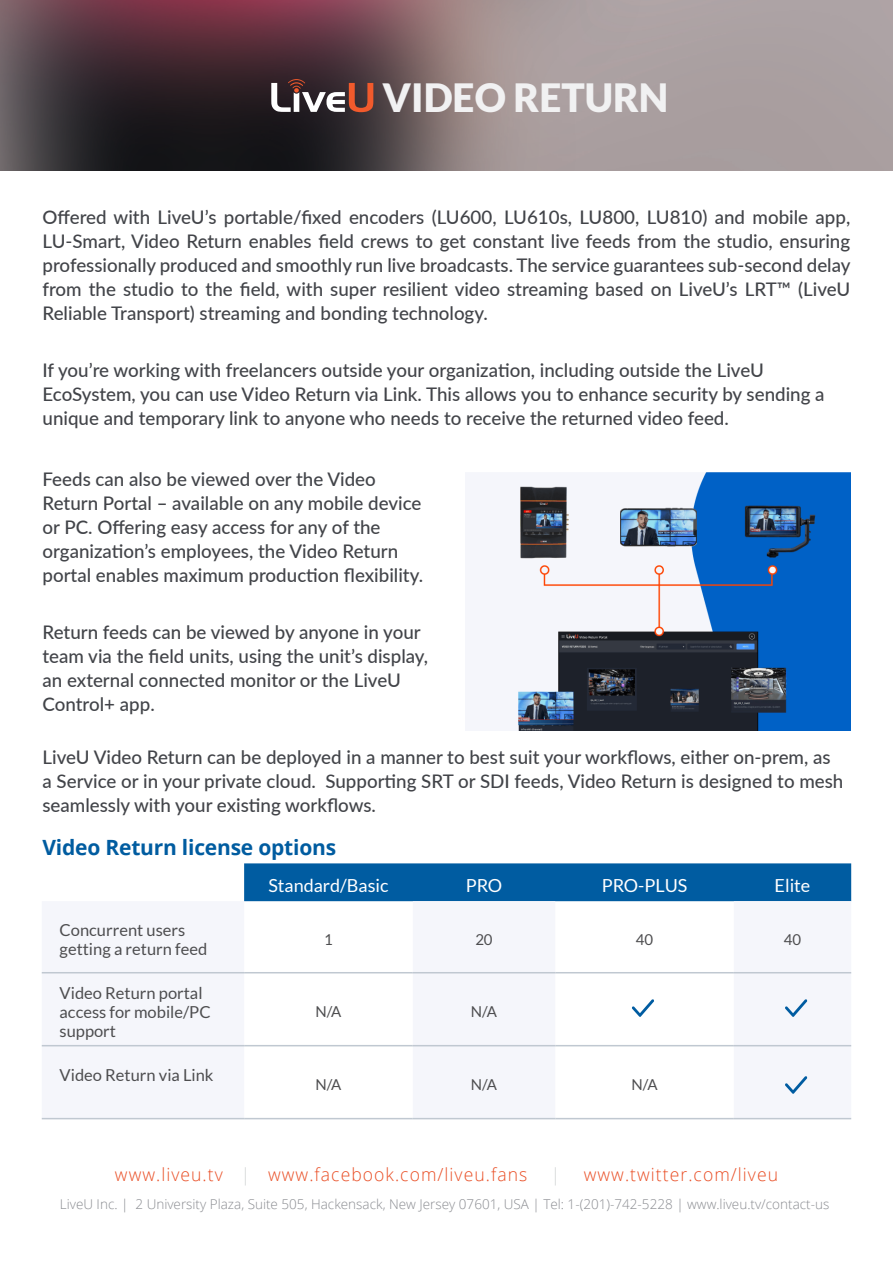
<style>
.page{position:relative;width:893px;height:1263px;background:#fff}
.page>*{position:absolute;margin:0;border:0;box-sizing:border-box;transform-origin:0 0}
.t1{font:900 39px "Lato";color:#f1f1f2}
.t2{font:700 21px "Open Sans";letter-spacing:-.01em;color:#005ca0}
.t3{font:500 18.75px/24px "Lato";color:#424449}
.t4{font:300 18px "Open Sans";letter-spacing:.06em;color:#e94e25}
.t5{font:18px "Lato";color:#fff}
.t6{font:300 18px "Open Sans";color:#d1d3d4}
.t7{font:16.5px/19.4px "Lato";color:#4d4d4f}
.t8{font:15px "Lato";color:#4d4d4f}
.t9{font:300 13.5px "Open Sans";color:#8a8c91}
</style>
<div class="page">
<img style="left:0;top:0;width:893px;height:170px">
<img style="left:518px;top:472px;width:332px;height:258px">
<div style="left:244px;top:863px;width:607px;height:38px;background:#005ca1"></div>
<svg style="left:42px;top:901px;width:809px;height:217px;fill:#f5f6fb"></svg>
<hr style="left:244px;top:1045px;width:169px;height:1px;background:#c0c8d1">
<hr style="left:244px;top:1118px;width:169px;height:1px;background:#c0c8d1">
<hr style="left:555px;top:1045px;width:179px;height:1px;background:#c0c8d1">
<hr style="left:555px;top:1118px;width:179px;height:1px;background:#c0c8d1">
<hr style="left:555px;top:972px;width:179px;height:1px;background:#c0c8d1">
<hr style="left:244px;top:972px;width:169px;height:1px;background:#c0c8d1">
<hr style="left:42px;top:972px;width:202px;height:1px;background:#c0c8d1">
<hr style="left:42px;top:1045px;width:202px;height:1px;background:#c0c8d1">
<hr style="left:42px;top:1118px;width:202px;height:1px;background:#c0c8d1">
<hr style="left:413px;top:972px;width:142px;height:1px;background:#c0c8d1">
<hr style="left:413px;top:1045px;width:142px;height:1px;background:#c0c8d1">
<hr style="left:413px;top:1118px;width:142px;height:1px;background:#c0c8d1">
<hr style="left:734px;top:972px;width:117px;height:1px;background:#c0c8d1">
<hr style="left:734px;top:1045px;width:117px;height:1px;background:#c0c8d1">
<hr style="left:734px;top:1118px;width:117px;height:1px;background:#c0c8d1">
<svg style="left:271px;top:79px;width:102px;height:33px"></svg>
<svg style="left:785px;top:999px;width:22px;height:18px"></svg>
<svg style="left:785px;top:1076px;width:22px;height:18px"></svg>
<svg style="left:632px;top:999px;width:22px;height:18px"></svg>
<h1 class="t1" style="left:382px;top:75px;width:287px">VIDEO RETURN</h1>
<p class="t3" style="left:43px;top:205px;width:810px;text-align:justify">Offered with LiveU s’ portable/fixed encoders (LU600, LU610 ,s LU800, LU810) and mobile app, LU-Smart, Video Return enables field crews to get constant live feeds from the studio, ensuring professionally produced and smoothly run live broadcasts. The service guarantees sub-second delay from the studio to the field, with super resilient video streaming based on LiveU s’ LRT™ (LiveU Reliable Transport) streaming and bonding technology.</p>
<p class="t3" style="left:43px;top:357px;width:784px">If you r e’ working with freelancers outside your organization, including outside the LiveU<br>EcoSystem, you can use Video Return via Link. This allows you to enhance security by sending a unique and temporary link to anyone who needs to receive the returned video feed.</p>
<p class="t3" style="left:43px;top:466px;width:382px">Feeds can also be viewed over the Video Return Portal – available on any mobile device or PC. Offering easy access for any of the organization s’ employees, the Video Return portal enables maximum production flexibility.</p>
<p class="t3" style="left:43px;top:619px;width:387px">Return feeds can be viewed by anyone in your team via the field units, using the unit s’ display, an external connected monitor or the LiveU Control+ app.</p>
<p class="t3" style="left:325px;top:744px;width:519px;text-indent:-283px">LiveU Video Return can be deployed in a manner to best suit your workflows, either on-prem, as<br>Supporting SRT or SDI feeds, Video Return is designed to mesh</p>
<p class="t3" style="left:43px;top:768px;width:335px">a Service or in your private cloud. seamlessly with your existing workflows.</p>
<p class="t2" style="left:43px;top:833px;width:295px">Video Return license options</p>
<p class="t7" style="left:60px;top:920px;width:127px">Concurrent users</p>
<p class="t7" style="left:60px;top:939px;width:149px">getting a return feed</p>
<p class="t7" style="left:60px;top:983px;width:153px">Video Return portal access for mobile/PC support</p>
<p class="t7" style="left:60px;top:1065px;width:156px">Video Return via Link</p>
<p class="t5" style="left:268px;top:875px;width:122px">Standard/Basic</p>
<p class="t8" style="left:324px;top:931px;width:10px">1</p>
<p class="t8" style="left:315px;top:1003px;width:28px">N A/</p>
<p class="t8" style="left:315px;top:1076px;width:28px">N A/</p>
<p class="t5" style="left:466px;top:875px;width:38px">PRO</p>
<p class="t8" style="left:475px;top:931px;width:19px">20</p>
<p class="t8" style="left:471px;top:1003px;width:28px">N A/</p>
<p class="t8" style="left:471px;top:1076px;width:28px">N A/</p>
<p class="t5" style="left:602px;top:875px;width:87px">PRO-PLUS</p>
<p class="t8" style="left:636px;top:931px;width:19px">40</p>
<p class="t8" style="left:631px;top:1076px;width:28px">N A/</p>
<p class="t5" style="left:775px;top:875px;width:37px">Elite</p>
<p class="t8" style="left:784px;top:931px;width:19px">40</p>
<p class="t4" style="left:115px;top:1162px;width:109px">www.liveu.tv</p>
<p class="t6" style="left:241px;top:1162px;width:11px">|</p>
<p class="t4" style="left:268px;top:1162px;width:261px">www.facebook.com/liveu.fans</p>
<p class="t6" style="left:551px;top:1162px;width:11px">|</p>
<p class="t4" style="left:584px;top:1162px;width:196px">www.twitter.com/liveu</p>
<p class="t9" style="left:60px;top:1195px;width:70px">LiveU Inc. |</p>
<p class="t9" style="left:135px;top:1195px;width:695px">2 University Plaza, Suite 505, Hackensack, New Jersey 07601, USA | Tel: 1-(201)-742-5228 | www.liveu t v. /contact-us</p>
</div>
